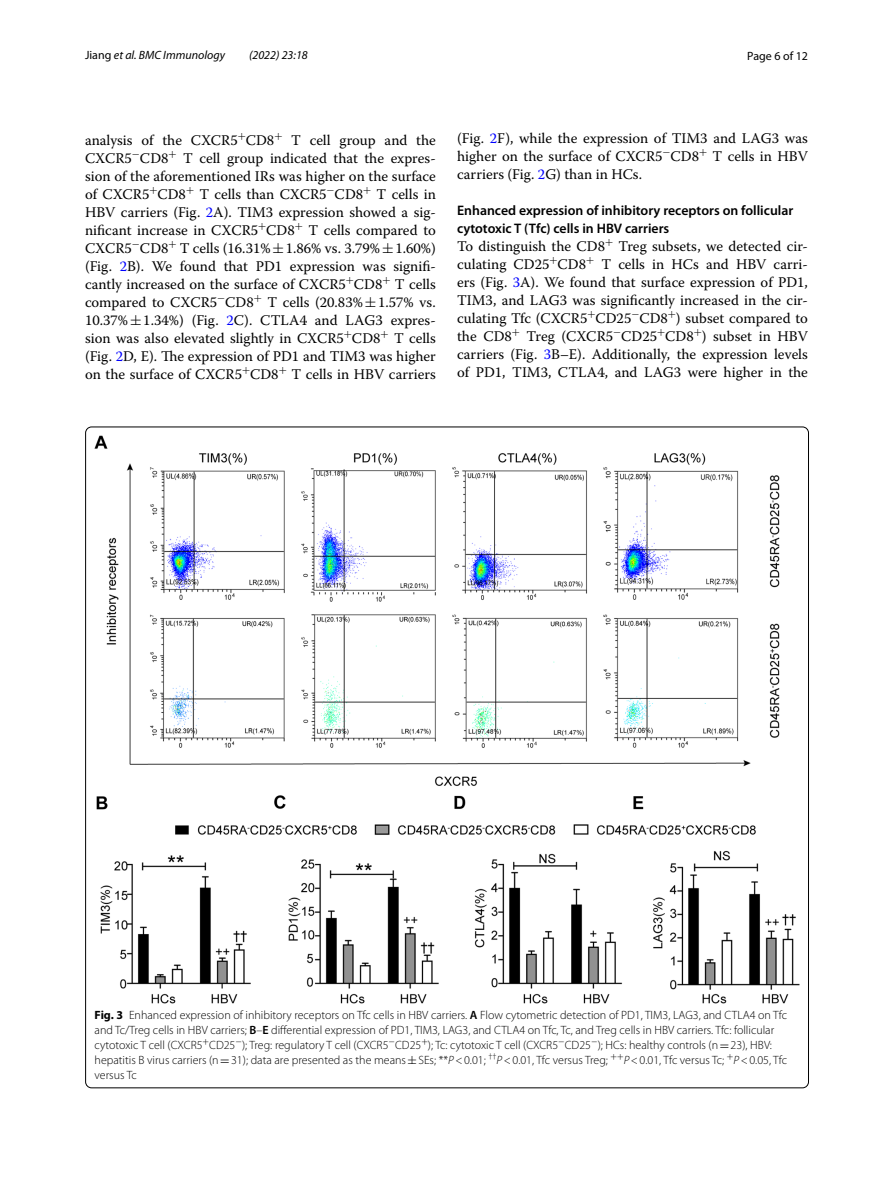
<style>
.page{position:relative;width:893px;height:1187px;background:#fff}
.page>*{position:absolute;margin:0;border:0;box-sizing:border-box;transform-origin:0 0}
.t1{font:14.7px/18px "Warnock Pro";color:#000;text-align:justify}
.t2{font:600 13.8px/18px "Myriad Pro";color:#000}
.t3{font:300 12px/15px "Myriad Pro";color:#000}
.t4{font:italic 12px "Myriad Pro";color:#000}
.t5{font:12px "Myriad Pro";color:#000}
.s1{font-style:normal}
.s2{color:#00f}
.s3{font-family:"MTSY"}
.s4{font-weight:700}
.s5{font-weight:600}
.s6{font-family:"MTSY";font-weight:400}
.s7{font-style:italic}
</style>
<div class="page">
<img style="left:94px;top:436px;width:706px;height:567px">
<p class="t4" style="left:85px;top:48px;width:142px"><span class="s1">Jiang</span> et al. BMC Immunology</p>
<p class="t4" style="left:249px;top:48px;width:60px">(2022) 23:18</p>
<p class="t5" style="left:747px;top:48px;width:62px">Page 6 of 12</p>
<p class="t1" style="left:85px;top:131px;width:352px">analysis of the CXCR5<sup>+</sup>CD8<sup>+</sup> T cell group and the CXCR5<sup>−</sup>CD8<sup>+</sup> T cell group indicated that the expres&shy;sion of the aforementioned IRs was higher on the surface of CXCR5<sup>+</sup>CD8<sup>+</sup> T cells than CXCR5<sup>−</sup>CD8<sup>+</sup> T cells in HBV carriers (Fig. <span class="s2">2</span>A). TIM3 expression showed a sig&shy;nificant increase in CXCR5<sup>+</sup>CD8<sup>+</sup> T cells compared to CXCR5<sup>−</sup>CD8<sup>+</sup> T cells (16.31%<span class="s3">±</span>1.86% vs. 3.79%<span class="s3">±</span>1.60%) (Fig. <span class="s2">2</span>B). We found that PD1 expression was signifi&shy;cantly increased on the surface of CXCR5<sup>+</sup>CD8<sup>+</sup> T cells compared to CXCR5<sup>−</sup>CD8<sup>+</sup> T cells (20.83%<span class="s3">±</span>1.57% vs.<br>10.37%<span class="s3">±</span>1.34%) (Fig. <span class="s2">2</span>C). CTLA4 and LAG3 expres&shy;sion was also elevated slightly in CXCR5<sup>+</sup>CD8<sup>+</sup> T cells (Fig. <span class="s2">2</span>D, E). The expression of PD1 and TIM3 was higher on the surface of CXCR5<sup>+</sup>CD8<sup>+</sup> T cells in HBV carriers</p>
<p class="t1" style="left:457px;top:128px;width:352px">(Fig. <span class="s2">2</span>F), while the expression of TIM3 and LAG3 was higher on the surface of CXCR5<sup>−</sup>CD8<sup>+</sup> T cells in HBV carriers (Fig. <span class="s2">2</span>G) than in HCs.</p>
<p class="t2" style="left:457px;top:201px;width:338px">Enhanced expression of inhibitory receptors on follicular cytotoxic T (Tfc) cells in HBV carriers</p>
<p class="t1" style="left:457px;top:236px;width:352px">To distinguish the CD8<sup>+</sup> Treg subsets, we detected cir&shy;culating CD25<sup>+</sup>CD8<sup>+</sup> T cells in HCs and HBV carri&shy;ers (Fig. <span class="s2">3</span>A). We found that surface expression of PD1, TIM3, and LAG3 was significantly increased in the cir&shy;culating Tfc (CXCR5<sup>+</sup>CD25<sup>−</sup>CD8<sup>+</sup>) subset compared to the CD8<sup>+</sup> Treg (CXCR5<sup>−</sup>CD25<sup>+</sup>CD8<sup>+</sup>) subset in HBV carriers (Fig. <span class="s2">3</span>B–E). Additionally, the expression levels of PD1, TIM3, CTLA4, and LAG3 were higher in the</p>
<p class="t3" style="left:95px;top:1007px;width:694px"><span class="s4">Fig. 3</span> Enhanced expression of inhibitory receptors on Tfc cells in HBV carriers. <span class="s5">A</span> Flow cytometric detection of PD1, TIM3, LAG3, and CTLA4 on Tfc and Tc/Treg cells in HBV carriers; <span class="s5">B</span>–<span class="s5">E</span> differential expression of PD1, TIM3, LAG3, and CTLA4 on Tfc, Tc, and Treg cells in HBV carriers. Tfc: follicular cytotoxic T cell (CXCR5<sup>+</sup>CD25<sup>−</sup>); Treg: regulatory T cell (CXCR5<sup>−</sup>CD25<sup>+</sup>); Tc: cytotoxic T cell (CXCR5<sup>−</sup>CD25<sup>−</sup>); HCs: healthy controls (n<span class="s6">=</span>23), HBV: hepatitis B virus carriers (n<span class="s6">=</span>31); data are presented as the means<span class="s6">±</span>SEs; **<span class="s7">P</span>&lt;0.01; <sup>††</sup><span class="s7">P</span>&lt;0.01, Tfc versus Treg; <sup>++</sup><span class="s7">P</span>&lt;0.01, Tfc versus Tc; <sup>+</sup><span class="s7">P</span>&lt;0.05, Tfc versus Tc</p>
</div>
